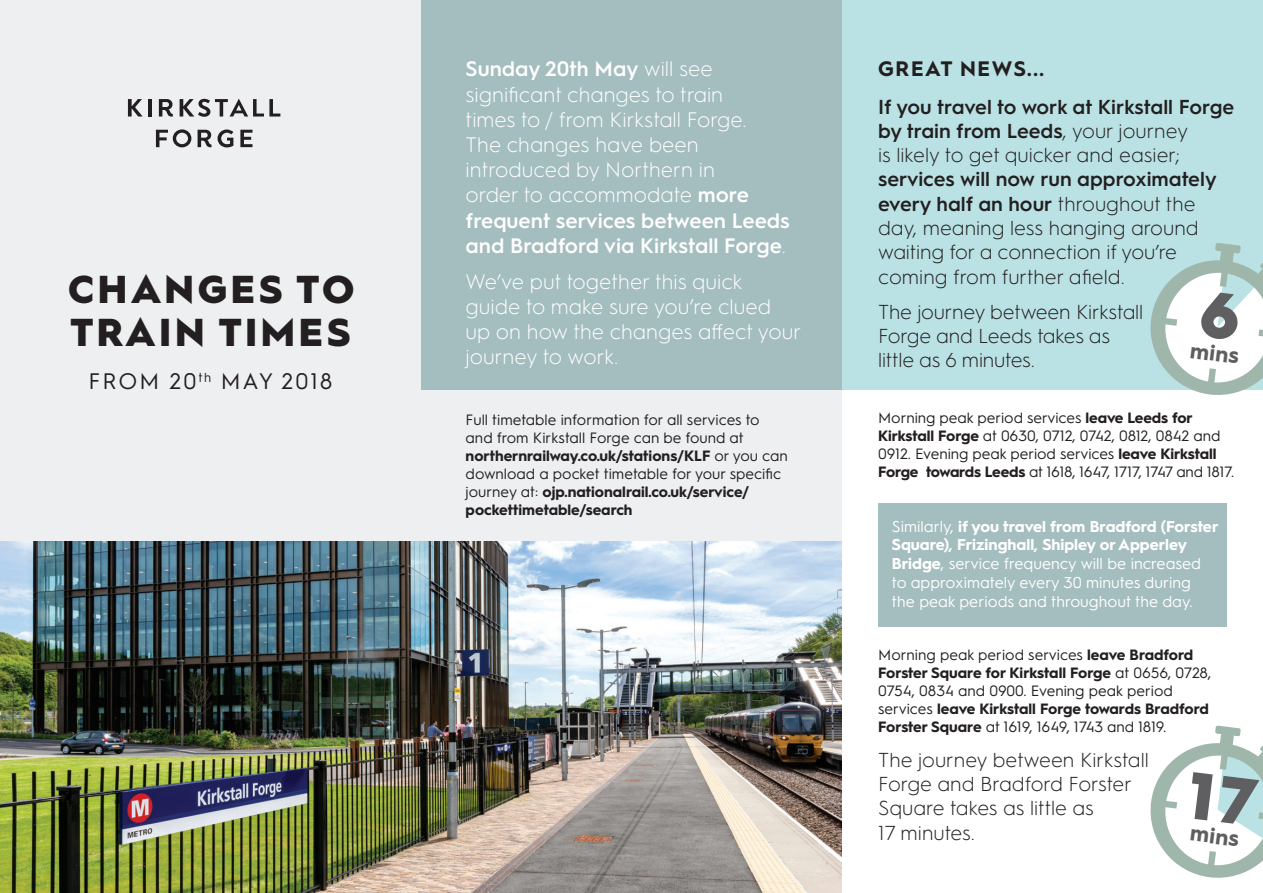
<style>
.page{position:relative;width:1263px;height:893px;background:#fff}
.page>*{position:absolute;margin:0;border:0;box-sizing:border-box;transform-origin:0 0}
.t1{font:900 39px/42.6px "Hurme Geometric Sans 1";letter-spacing:.09em;color:#231f20}
.t2{font:22.5px "Hurme Geometric Sans 1";letter-spacing:.09em;color:#231f20}
.t3{font:700 22.2px "Hurme Geometric Sans 1";color:#5f5f62}
.t4{font:300 21px/25.2px "Hurme Geometric Sans 1";color:#fff}
.t5{font:700 21px "Hurme Geometric Sans 1";letter-spacing:.08em;color:#231f20}
.t6{font:300 20.25px/24.3px "Hurme Geometric Sans 1";color:#231f20}
.t7{font:15.75px/18.9px "Hurme Geometric Sans 1";color:#fff}
.t8{font:15px/18px "Hurme Geometric Sans 1";color:#231f20}
.s1{font-weight:600}
.s2{font-weight:700}
</style>
<div class="page">
<div style="left:421px;top:390px;width:421px;height:151px;background:#edeff0"></div>
<div style="left:421px;top:0;width:421px;height:390px;background:#a4bdbf"></div>
<div style="left:842px;top:0;width:421px;height:390px;background:#bae2e4"></div>
<div style="left:878px;top:504px;width:349px;height:123px;background:#a4bdbf"></div>
<div style="left:0;top:0;width:421px;height:893px;background:#edeff0"></div>
<svg style="left:128px;top:99px;width:14px;height:17px"></svg>
<hr style="left:148px;top:99px;width:4px;height:17px;background:#231f20">
<svg style="left:159px;top:99px;width:14px;height:18px"></svg>
<svg style="left:240px;top:130px;width:12px;height:17px"></svg>
<svg style="left:156px;top:129px;width:35px;height:18px"></svg>
<svg style="left:180px;top:99px;width:100px;height:18px"></svg>
<svg style="left:218px;top:130px;width:15px;height:17px"></svg>
<svg style="left:198px;top:130px;width:13px;height:17px"></svg>
<img style="left:0;top:541px;width:842px;height:352px">
<svg style="left:1150px;top:243px;width:113px;height:152px"></svg>
<svg style="left:1150px;top:725px;width:113px;height:153px"></svg>
<p class="t1" style="left:68px;top:266px;width:288px">CHANGES TO<br>TRAIN TIMES</p>
<p class="t2" style="left:88px;top:366px;width:246px">FROM 20<sup>th</sup> MAY 2018</p>
<p class="t4" style="left:466px;top:55px;width:326px"><span class="s1">Sunday 20th May</span> will see significant changes to train<br>times to / from Kirkstall Forge.<br>The changes have been introduced by Northern in<br>order to accommodate <span class="s1">more frequent services between Leeds and Bradford via Kirkstall Forge</span>.</p>
<p class="t4" style="left:466px;top:268px;width:337px">We’ve put together this quick guide to make sure you’re clued up on how the changes affect your journey to work.</p>
<p class="t8" style="left:466px;top:410px;width:324px">Full timetable information for all services to and from Kirkstall Forge can be found at <span class="s2">northernrailway.co.uk/stations/KLF</span> or you can download a pocket timetable for your specific journey at: <span class="s2">ojp.nationalrail.co.uk/service/ pockettimetable/search</span></p>
<p class="t5" style="left:878px;top:54px;width:167px">GREAT NEWS...</p>
<p class="t6" style="left:878px;top:93px;width:358px"><span class="s1">If you travel to work at Kirkstall Forge by train from Leeds</span>, your journey<br>is likely to get quicker and easier; <span class="s1">services will now run approximately every half an hour</span> throughout the day, meaning less hanging around waiting for a connection if you’re coming from further afield.</p>
<p class="t6" style="left:878px;top:298px;width:267px">The journey between Kirkstall<br>Forge and Leeds takes as little as 6 minutes.</p>
<p class="t3" style="left:1192px;top:334px;width:51px;rotate:7deg">mins</p>
<p class="t8" style="left:878px;top:408px;width:358px">Morning peak period services <span class="s2">leave Leeds for Kirkstall Forge</span> at 0630, 0712, 0742, 0812, 0842 and 0912. Evening peak period services <span class="s2">leave Kirkstall Forge towards Leeds</span> at 1618, 1647, 1717, 1747 and 1817.</p>
<p class="t7" style="left:892px;top:515px;width:328px">Similarly, <span class="s2">if you travel from Bradford (Forster Square), Frizinghall, Shipley or Apperley Bridge</span>, service frequency will be increased to approximately every 30 minutes during<br>the peak periods and throughout the day.</p>
<p class="t8" style="left:878px;top:645px;width:335px">Morning peak period services <span class="s2">leave Bradford Forster Square for Kirkstall Forge</span> at 0656, 0728, 0754, 0834 and 0900. Evening peak period services <span class="s2">leave Kirkstall Forge towards Bradford Forster Square</span> at 1619, 1649, 1743 and 1819.</p>
<p class="t6" style="left:878px;top:746px;width:272px">The journey between Kirkstall<br>Forge and Bradford Forster<br>Square takes as little as<br>17 minutes.</p>
<p class="t3" style="left:1192px;top:817px;width:51px;rotate:7deg">mins</p>
</div>
